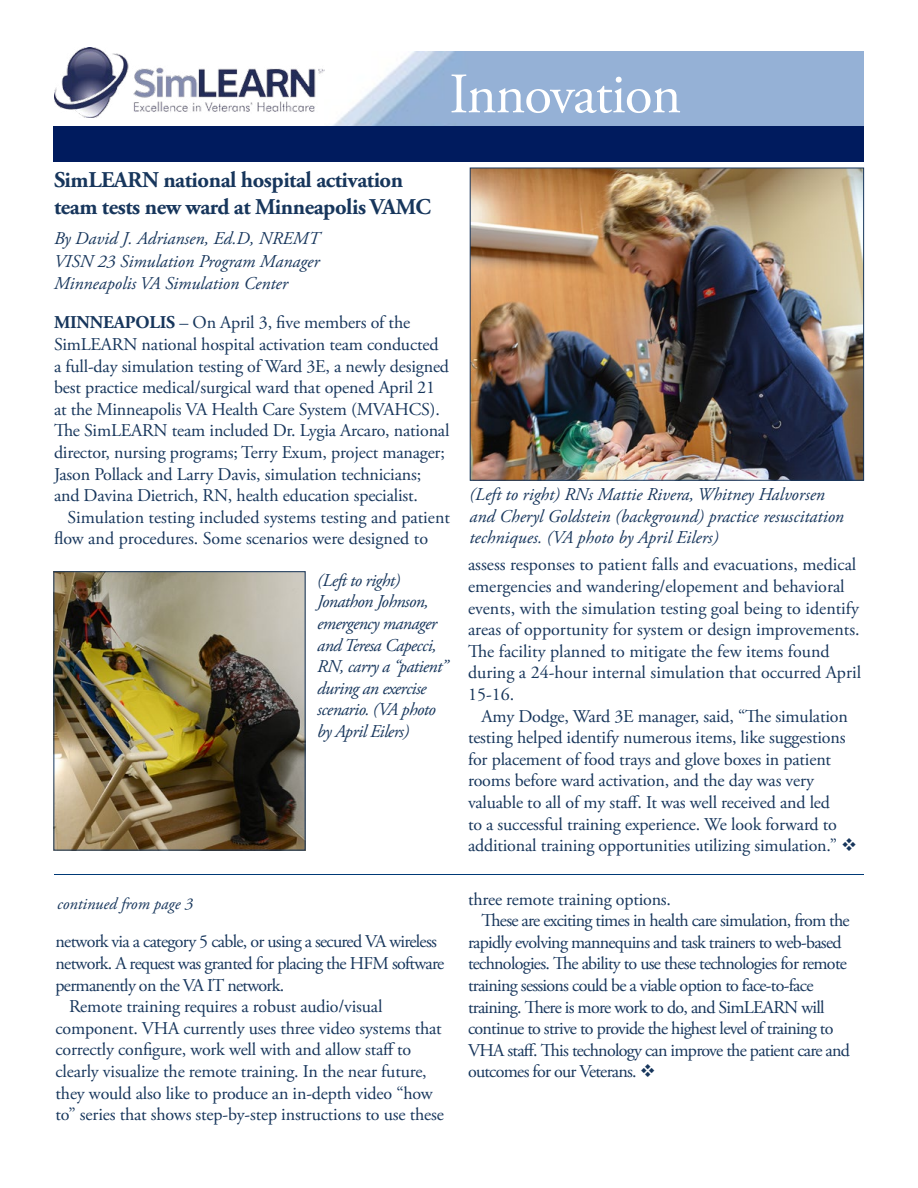
<style>
.page{position:relative;width:918px;height:1188px;background:#fff}
.page>*{position:absolute;margin:0;border:0;box-sizing:border-box;transform-origin:0 0}
.t1{font:57px "Adobe Garamond Pro";letter-spacing:-.02em;color:#fff}
.t2{font:700 22.5px/27px "Adobe Garamond Pro";letter-spacing:-.02em;color:#17365c}
.t3{font:18px/21.6px "Adobe Garamond Pro";letter-spacing:-.01em;color:#17365c}
.t4{font:18px/21.6px "Adobe Garamond Pro";letter-spacing:-.04em;color:#17365c}
.t5{font:italic 18px/22.5px "Adobe Garamond Pro";color:#17365c;text-align:justify}
.t6{font:italic 18px/21.6px "Adobe Garamond Pro";letter-spacing:-.03em;color:#17365c}
.t7{font:italic 16.5px "Adobe Garamond Pro";color:#17365c}
.s1{font-weight:700}
</style>
<div class="page">
<img style="left:324px;top:51px;width:540px;height:76px">
<div style="left:54px;top:127px;width:810px;height:34px;background:#001b5e"></div>
<img style="left:54px;top:47px;width:270px;height:71px">
<img style="left:472px;top:170px;width:390px;height:309px">
<div style="left:470px;top:168px;width:394px;height:313px;border:1px solid #17365c"></div>
<img style="left:55px;top:573px;width:249px;height:275px">
<div style="left:53px;top:571px;width:253px;height:279px;border:1px solid #17365c"></div>
<hr style="left:54px;top:874px;width:810px;height:1px;background:#003976">
<h2 class="t1" style="left:449px;top:60px;width:234px">Innovation</h2>
<h3 class="t2" style="left:54px;top:167px;width:379px">SimLEARN national hospital activation team tests new ward at Minneapolis VAMC</h3>
<p class="t5" style="left:54px;top:228px;width:267px">By David J. Adriansen, Ed.D, NREMT VISN 23 Simulation Program Manager Minneapolis VA Simulation Center</p>
<p class="t3" style="left:54px;top:313px;width:397px"><span class="s1">MINNEAPOLIS</span> – On April 3, five members of the SimLEARN national hospital activation team conducted a full-day simulation testing of Ward 3E, a newly designed best practice medical/surgical ward that opened April 21 at the Minneapolis VA Health Care System (MVAHCS).<br>The SimLEARN team included Dr. Lygia Arcaro, national director, nursing programs; Terry Exum, project manager; Jason Pollack and Larry Davis, simulation technicians; and Davina Dietrich, RN, health education specialist.</p>
<p class="t3" style="left:54px;top:507px;width:397px;text-indent:14px">Simulation testing included systems testing and patient flow and procedures. Some scenarios were designed to</p>
<p class="t6" style="left:317px;top:570px;width:132px">(Left to right)<br>Jonathon Johnson, emergency manager and Teresa Capecci,<br>RN, carry a “patient” during an exercise scenario. (VA photo by April Eilers)</p>
<p class="t7" style="left:57px;top:893px;width:137px">continued from page 3</p>
<p class="t4" style="left:56px;top:932px;width:390px">network via a category 5 cable, or using a secured VA wireless network. A request was granted for placing the HFM software permanently on the VA IT network.</p>
<p class="t3" style="left:56px;top:996px;width:390px;text-indent:14px">Remote training requires a robust audio/visual component. VHA currently uses three video systems that correctly configure, work well with and allow staff to clearly visualize the remote training. In the near future, they would also like to produce an in-depth video “how to” series that shows step-by-step instructions to use these</p>
<p class="t5" style="left:470px;top:484px;width:376px;line-height:21.6px;text-align:left">(Left to right) RNs Mattie Rivera, Whitney Halvorsen and Cheryl Goldstein (background) practice resuscitation techniques. (VA photo by April Eilers)</p>
<p class="t3" style="left:468px;top:555px;width:395px">assess responses to patient falls and evacuations, medical emergencies and wandering/elopement and behavioral events, with the simulation testing goal being to identify areas of opportunity for system or design improvements.<br>The facility planned to mitigate the few items found during a 24-hour internal simulation that occurred April 15-16.</p>
<p class="t3" style="left:468px;top:706px;width:391px;text-indent:14px">Amy Dodge, Ward 3E manager, said, “The simulation testing helped identify numerous items, like suggestions for placement of food trays and glove boxes in patient rooms before ward activation, and the day was very valuable to all of my staff. It was well received and led<br>to a successful training experience. We look forward to additional training opportunities utilizing simulation.” ❖</p>
<p class="t3" style="left:468px;top:889px;width:205px">three remote training options.</p>
<p class="t4" style="left:468px;top:910px;width:384px;text-indent:14px">These are exciting times in health care simulation, from the rapidly evolving mannequins and task trainers to web-based technologies. The ability to use these technologies for remote training sessions could be a viable option to face-to-face training. There is more work to do, and SimLEARN will continue to strive to provide the highest level of training to VHA staff. This technology can improve the patient care and outcomes for our Veterans. ❖</p>
</div>
